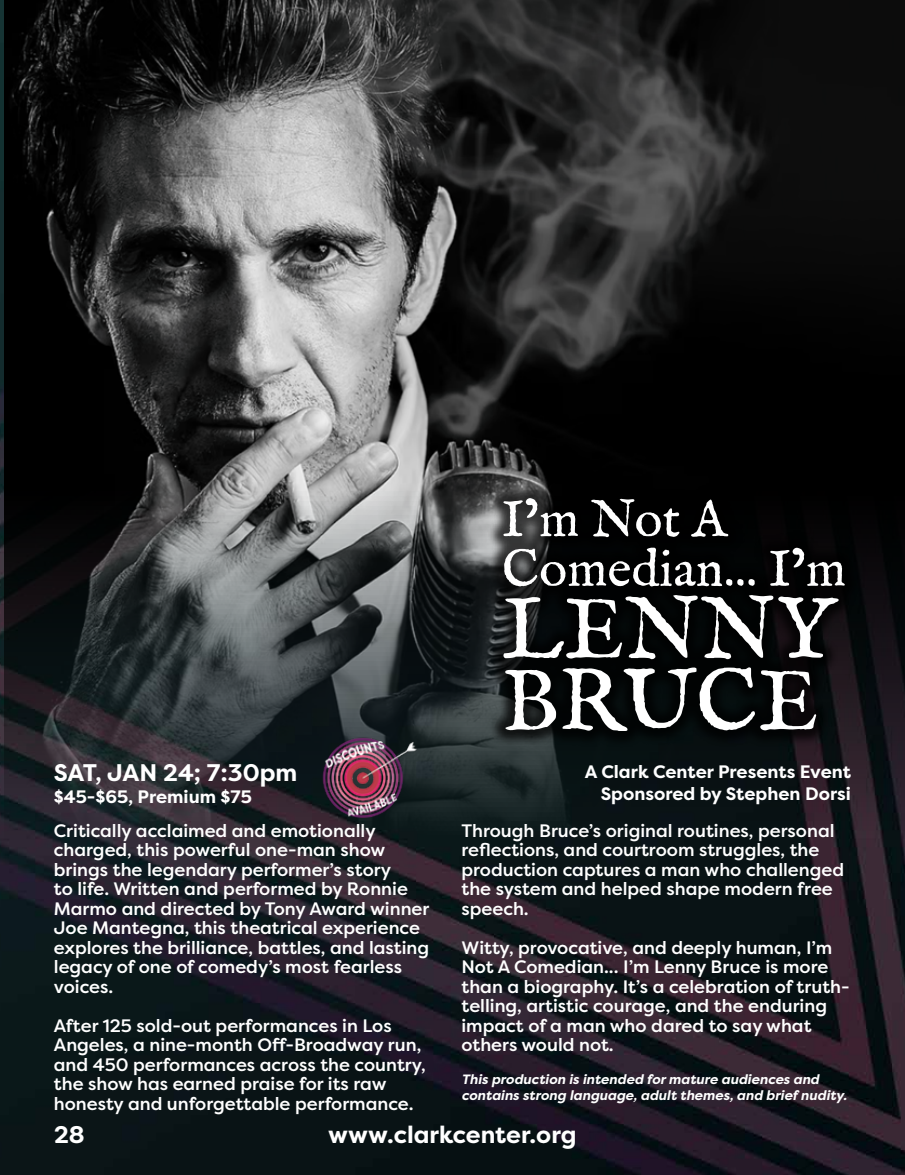
<style>
.page{position:relative;width:905px;height:1175px;background:#fff}
.page>*{position:absolute;margin:0;border:0;box-sizing:border-box;transform-origin:0 0}
.t1{font:87.45px/71.8px "IM FELL English Roman";color:#fff}
.t2{font:52.2px/49.7px "IM FELL English Roman";color:#fff}
.t3{font:700 24px "Filson Pro";color:#fff}
.t4{font:500 18px/19.5px "Filson Pro";color:#fff}
.t5{font:700 18px/21.6px "Filson Pro";color:#fff;text-align:right}
.t6{font:italic 700 13.5px/16.2px "Filson Pro";color:#fff}
</style>
<div class="page">
<img style="left:4px;top:0;width:900px;height:1174px">
<img style="left:319px;top:729px;width:101px;height:101px">
<div style="left:487px;top:482px;width:374px;height:265px;background:#000;opacity:.75"></div>
<h3 class="t3" style="left:54px;top:757px;width:245px">SAT, JAN 24; 7:30pm</h3>
<p class="t5" style="left:54px;top:785px;width:199px">$45-$65, Premium $75</p>
<p class="t4" style="left:54px;top:820px;width:377px">Critically acclaimed and emotionally charged, this powerful one-man show brings the legendary performer’s story<br>to life. Written and performed by Ronnie Marmo and directed by Tony Award winner Joe Mantegna, this theatrical experience explores the brilliance, battles, and lasting legacy of one of comedy’s most fearless voices.</p>
<p class="t4" style="left:54px;top:1015px;width:373px">After 125 sold-out performances in Los Angeles, a nine-month Off-Broadway run, and 450 performances across the country, the show has earned praise for its raw honesty and unforgettable performance.</p>
<h2 class="t2" style="left:501px;top:495px;width:346px">I’m Not A<br>Comedian... I’m</h2>
<h1 class="t1" style="left:501px;top:594px;width:335px">LENNY<br>BRUCE</h1>
<p class="t5" style="left:585px;top:761px;width:267px">A Clark Center Presents Event<br>Sponsored by Stephen Dorsi</p>
<p class="t4" style="left:461px;top:820px;width:384px">Through Bruce’s original routines, personal reflections, and courtroom struggles, the production captures a man who challenged the system and helped shape modern free speech.</p>
<p class="t4" style="left:461px;top:937px;width:390px">Witty, provocative, and deeply human, I’m Not A Comedian... I’m Lenny Bruce is more than a biography. It’s a celebration of truth&shy;telling, artistic courage, and the enduring impact of a man who dared to say what others would not.</p>
<p class="t6" style="left:461px;top:1071px;width:387px">This production is intended for mature audiences and contains strong language, adult themes, and brief nudity.</p>
<h3 class="t3" style="left:54px;top:1119px;width:32px">28</h3>
<h3 class="t3" style="left:328px;top:1119px;width:250px">www.clarkcenter.org</h3>
</div>
